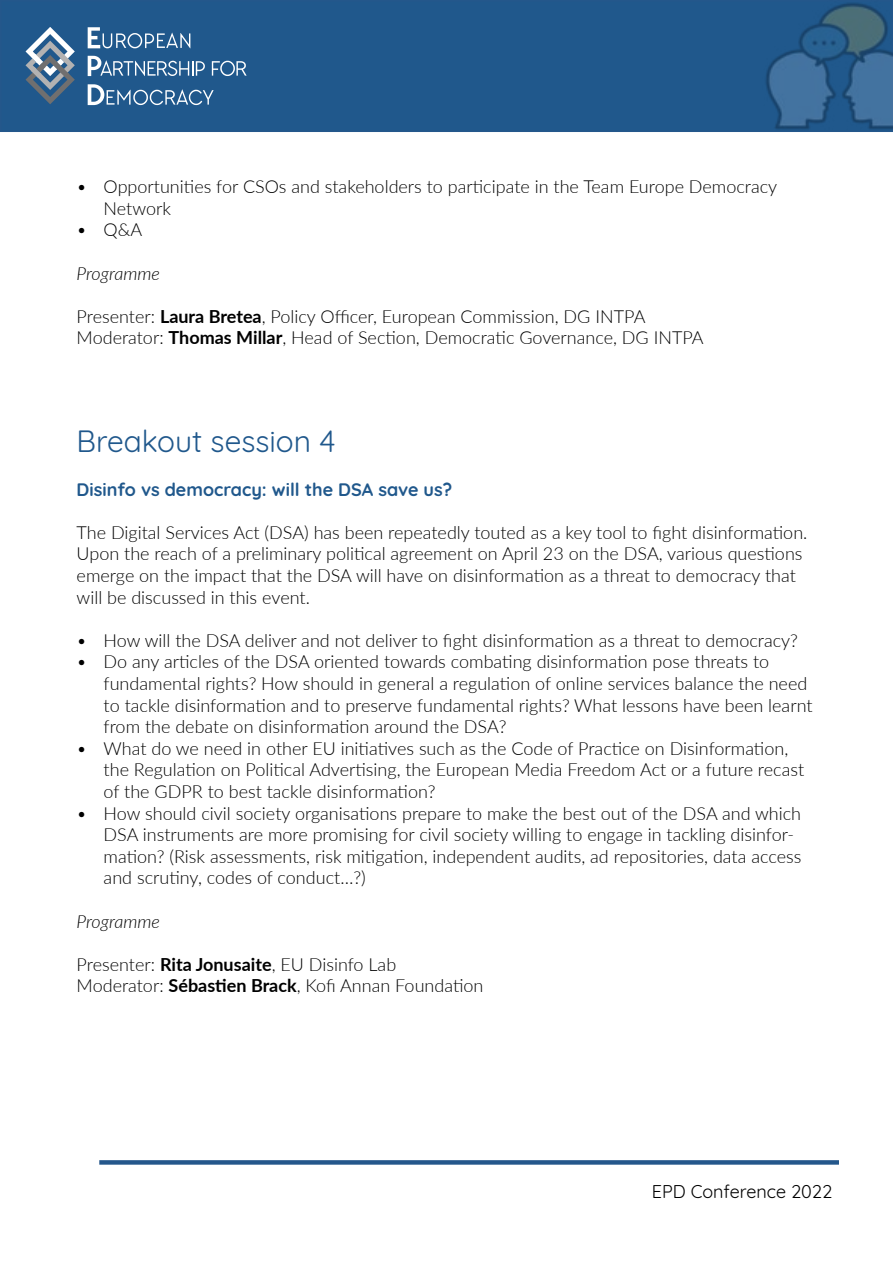
<style>
.page{position:relative;width:893px;height:1263px;background:#fff}
.page>*{position:absolute;margin:0;border:0;box-sizing:border-box;transform-origin:0 0}
.t1{font:30px "Quicksand";color:#20588c}
.t2{font:300 18px/21.6px "Lato";color:#000}
.t3{font:700 18px "Quicksand";color:#20588c}
.t4{font:italic 300 18px "Lato";color:#000}
.t5{font:18px "Quicksand";color:#000}
.s1{font-weight:700}
</style>
<div class="page">
<div style="left:1px;top:1px;width:891px;height:130px;background:#20588c"></div>
<div style="left:0;top:0;width:893px;height:132px;border:2px solid #24578b"></div>
<div style="left:99px;top:1160px;width:740px;height:5px;background:#24578b"></div>
<svg style="left:26px;top:27px;width:49px;height:77px"></svg>
<svg style="left:88px;top:56px;width:117px;height:20px"></svg>
<svg style="left:212px;top:61px;width:35px;height:15px"></svg>
<svg style="left:88px;top:84px;width:126px;height:21px"></svg>
<svg style="left:88px;top:27px;width:102px;height:21px"></svg>
<img style="left:763px;top:0;width:130px;height:132px">
<p class="t2" style="left:104px;top:175px;width:675px;text-indent:-27px">• Opportunities for CSOs and stakeholders to participate in the Team Europe Democracy<br>Network</p>
<p class="t2" style="left:77px;top:218px;width:67px">• Q&amp;A</p>
<p class="t4" style="left:77px;top:260px;width:85px">Programme</p>
<p class="t2" style="left:77px;top:305px;width:629px">Presenter: <span class="s1">Laura Bretea</span>, Policy Officer, European Commission, DG INTPA<br>Moderator: <span class="s1">Thomas Millar</span>, Head of Section, Democratic Governance, DG INTPA</p>
<h1 class="t1" style="left:77px;top:418px;width:261px">Breakout session 4</h1>
<p class="t3" style="left:77px;top:474px;width:377px">Disinfo vs democracy: will the DSA save us?</p>
<p class="t2" style="left:77px;top:521px;width:732px">The Digital Services Act (DSA) has been repeatedly touted as a key tool to fight disinformation.<br>Upon the reach of a preliminary political agreement on April 23 on the DSA, various questions emerge on the impact that the DSA will have on disinformation as a threat to democracy that will be discussed in this event.</p>
<p class="t2" style="left:77px;top:629px;width:723px">• How will the DSA deliver and not deliver to fight disinformation as a threat to democracy?</p>
<p class="t2" style="left:104px;top:650px;width:710px;text-indent:-27px">• Do any articles of the DSA oriented towards combating disinformation pose threats to fundamental rights? How should in general a regulation of online services balance the need to tackle disinformation and to preserve fundamental rights? What lessons have been learnt from the debate on disinformation around the DSA?</p>
<p class="t2" style="left:104px;top:737px;width:702px;text-indent:-27px">• What do we need in other EU initiatives such as the Code of Practice on Disinformation, the Regulation on Political Advertising, the European Media Freedom Act or a future recast of the GDPR to best tackle disinformation?</p>
<p class="t2" style="left:104px;top:802px;width:699px;text-indent:-27px">• How should civil society organisations prepare to make the best out of the DSA and which DSA instruments are more promising for civil society willing to engage in tackling disinfor&shy;mation? (Risk assessments, risk mitigation, independent audits, ad repositories, data access and scrutiny, codes of conduct…?)</p>
<p class="t4" style="left:77px;top:908px;width:85px">Programme</p>
<p class="t2" style="left:77px;top:953px;width:408px">Presenter: <span class="s1">Rita Jonusaite</span>, EU Disinfo Lab<br>Moderator: <span class="s1">Sébastien Brack</span>, Kofi Annan Foundation</p>
<p class="t5" style="left:652px;top:1178px;width:182px">EPD Conference 2022</p>
</div>
